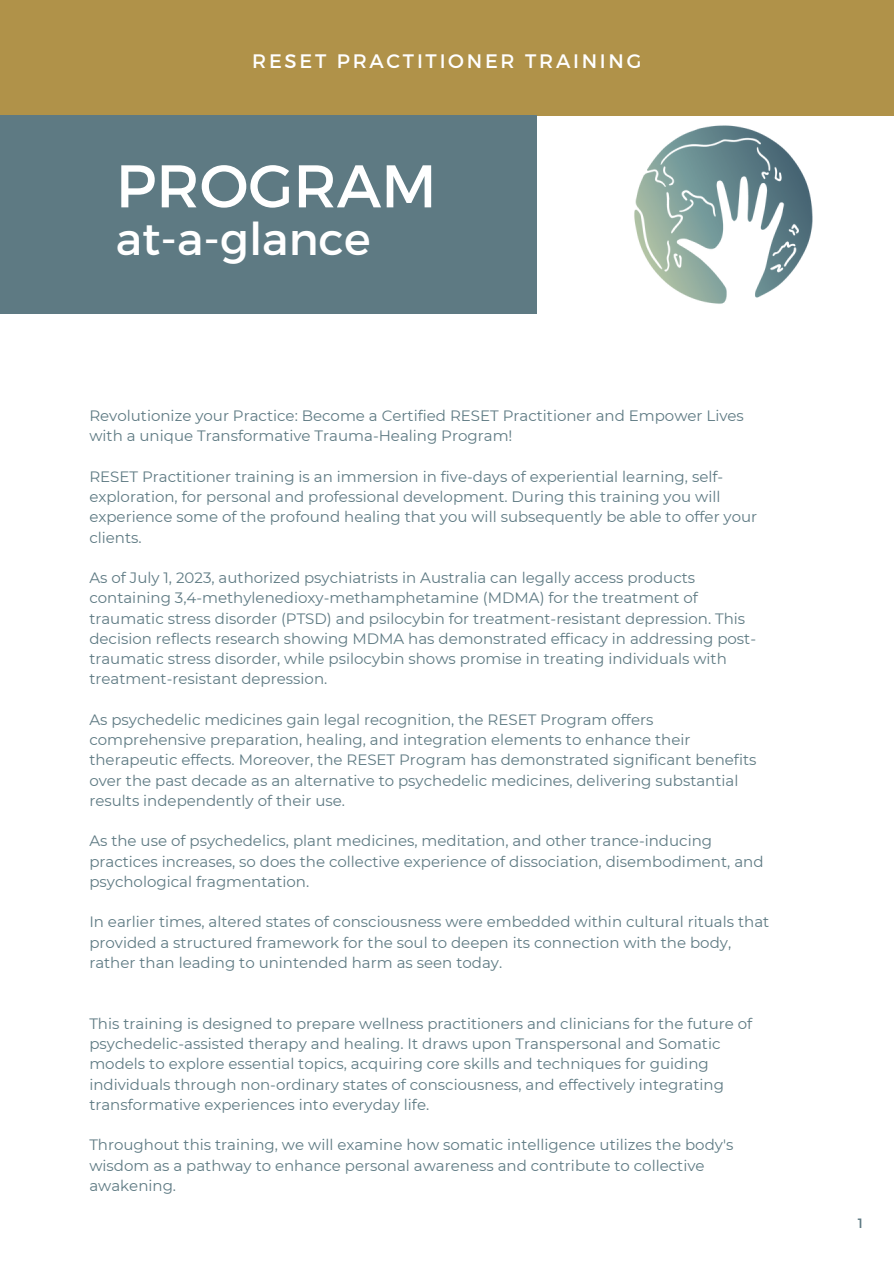
<style>
.page{position:relative;width:894px;height:1264px;background:#fff}
.page>*{position:absolute;margin:0;border:0;box-sizing:border-box;transform-origin:0 0}
.t1{font:60px "Montserrat";color:#fff}
.t2{font:45px "Montserrat";color:#fff}
.t3{font:19.5px "Montserrat";letter-spacing:.14em;color:#fff}
.t4{font:15px/20.2px "Montserrat";color:#5e7a83}
.t5{font:13.5px "Montserrat";color:#5e7a83}
</style>
<div class="page">
<div style="left:0;top:0;width:893px;height:115px;background:#b09249"></div>
<div style="left:0;top:115px;width:536px;height:199px;background:#5e7a83"></div>
<img style="left:634px;top:125px;width:179px;height:179px">
<p class="t3" style="left:252px;top:48px;width:390px">RESET PRACTITIONER TRAINING</p>
<p class="t1" style="left:116px;top:147px;width:322px">PROGRAM</p>
<p class="t2" style="left:116px;top:209px;width:256px">at-a-glance</p>
<h2 class="t4" style="left:89px;top:405px;width:656px">Revolutionize your Practice: Become a Certified RESET Practitioner and Empower Lives with a unique Transformative Trauma-Healing Program!</h2>
<h1 class="t4" style="left:89px;top:466px;width:669px">RESET Practitioner training is an immersion in five-days of experiential learning, self&shy;exploration, for personal and professional development. During this training you will experience some of the profound healing that you will subsequently be able to offer your clients.</h1>
<p class="t4" style="left:89px;top:567px;width:668px">As of July 1, 2023, authorized psychiatrists in Australia can legally access products containing 3,4-methylenedioxy-methamphetamine (MDMA) for the treatment of traumatic stress disorder (PTSD) and psilocybin for treatment-resistant depression. This decision reflects research showing MDMA has demonstrated efficacy in addressing post&shy;traumatic stress disorder, while psilocybin shows promise in treating individuals with treatment-resistant depression.</p>
<p class="t4" style="left:89px;top:709px;width:668px">As psychedelic medicines gain legal recognition, the RESET Program offers comprehensive preparation, healing, and integration elements to enhance their therapeutic effects. Moreover, the RESET Program has demonstrated significant benefits over the past decade as an alternative to psychedelic medicines, delivering substantial results independently of their use.</p>
<p class="t4" style="left:89px;top:831px;width:675px">As the use of psychedelics, plant medicines, meditation, and other trance-inducing practices increases, so does the collective experience of dissociation, disembodiment, and psychological fragmentation.</p>
<p class="t4" style="left:89px;top:912px;width:681px">In earlier times, altered states of consciousness were embedded within cultural rituals that provided a structured framework for the soul to deepen its connection with the body, rather than leading to unintended harm as seen today.</p>
<p class="t4" style="left:89px;top:1013px;width:664px">This training is designed to prepare wellness practitioners and clinicians for the future of psychedelic-assisted therapy and healing. It draws upon Transpersonal and Somatic models to explore essential topics, acquiring core skills and techniques for guiding individuals through non-ordinary states of consciousness, and effectively integrating transformative experiences into everyday life.</p>
<p class="t4" style="left:89px;top:1134px;width:645px">Throughout this training, we will examine how somatic intelligence utilizes the body's wisdom as a pathway to enhance personal awareness and contribute to collective awakening.</p>
<p class="t5" style="left:857px;top:1214px;width:7px">1</p>
</div>
